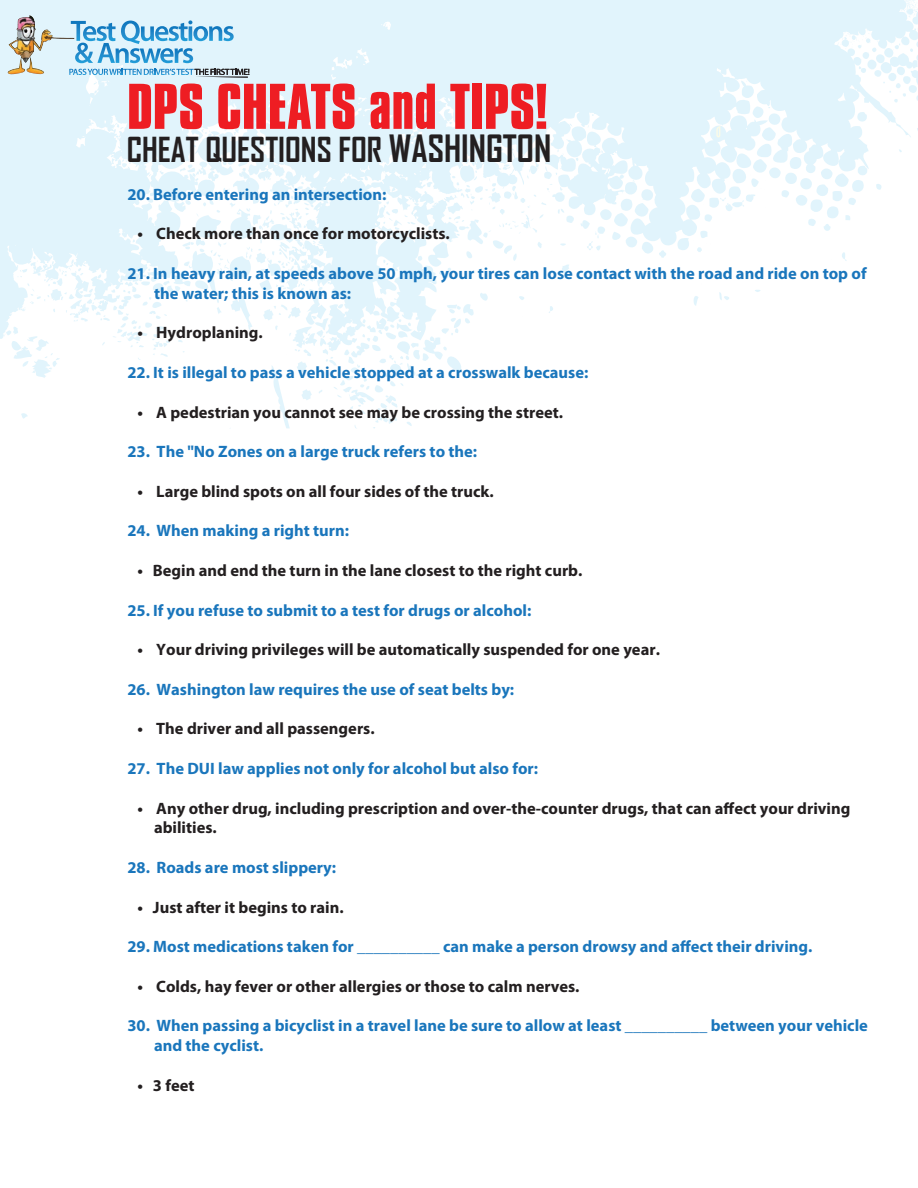
<style>
.page{position:relative;width:918px;height:1188px;background:#fff}
.page>*{position:absolute;margin:0;border:0;box-sizing:border-box;transform-origin:0 0}
.t1{font:700 55.5px "Compacta BT";color:#ee1d23}
.t2{font:700 33px "Agency FB";color:#231f20}
.t3{font:700 16.5px/19.8px "Myriad Pro";color:#1a76bc}
.t4{font:700 16.5px/19.8px "Myriad Pro";color:#231f20}
.s1{font-size:36px}
</style>
<div class="page">
<svg style="left:0;top:0;width:918px;height:428px"></svg>
<svg style="left:71px;top:20px;width:163px;height:43px;background:#9fcfea"></svg>
<svg style="left:69px;top:69px;width:180px;height:9px;background:#9cbed1"></svg>
<img style="left:8px;top:15px;width:21px;height:59px">
<svg style="left:715px;top:125px;width:6px;height:14px"></svg>
<p class="t1" style="left:127px;top:73px;width:422px">DPS CHEATS and TIPS!</p>
<p class="t2" style="left:127px;top:129px;width:426px">CHEAT QUESTIONS FOR <span class="s1">WASHINGTON</span></p>
<p class="t3" style="left:127px;top:184px;width:260px">20. Before entering an intersection:</p>
<p class="t4" style="left:137px;top:223px;width:314px">• Check more than once for motorcyclists.</p>
<p class="t3" style="left:154px;top:263px;width:714px;text-indent:-27px">21. In heavy rain, at speeds above 50 mph, your tires can lose contact with the road and ride on top of the water; this is known as:</p>
<p class="t4" style="left:137px;top:322px;width:127px">• Hydroplaning.</p>
<p class="t3" style="left:127px;top:362px;width:463px">22. It is illegal to pass a vehicle stopped at a crosswalk because:</p>
<p class="t4" style="left:137px;top:402px;width:427px">• A pedestrian you cannot see may be crossing the street.</p>
<p class="t3" style="left:127px;top:441px;width:351px">23. The "No Zones on a large truck refers to the:</p>
<p class="t4" style="left:137px;top:481px;width:358px">• Large blind spots on all four sides of the truck.</p>
<p class="t3" style="left:127px;top:520px;width:223px">24. When making a right turn:</p>
<p class="t4" style="left:137px;top:560px;width:447px">• Begin and end the turn in the lane closest to the right curb.</p>
<p class="t3" style="left:127px;top:600px;width:406px">25. If you refuse to submit to a test for drugs or alcohol:</p>
<p class="t4" style="left:137px;top:639px;width:524px">• Your driving privileges will be automatically suspended for one year.</p>
<p class="t3" style="left:127px;top:679px;width:388px">26. Washington law requires the use of seat belts by:</p>
<p class="t4" style="left:137px;top:718px;width:239px">• The driver and all passengers.</p>
<p class="t3" style="left:127px;top:758px;width:412px">27. The DUI law applies not only for alcohol but also for:</p>
<p class="t4" style="left:154px;top:798px;width:698px;text-indent:-17px">• Any other drug, including prescription and over-the-counter drugs, that can affect your driving abilities.</p>
<p class="t3" style="left:127px;top:857px;width:210px">28. Roads are most slippery:</p>
<p class="t4" style="left:137px;top:897px;width:208px">• Just after it begins to rain.</p>
<p class="t3" style="left:127px;top:936px;width:687px">29. Most medications taken for __________ can make a person drowsy and affect their driving.</p>
<p class="t4" style="left:137px;top:976px;width:444px">• Colds, hay fever or other allergies or those to calm nerves.</p>
<p class="t3" style="left:154px;top:1015px;width:715px;text-indent:-27px">30. When passing a bicyclist in a travel lane be sure to allow at least __________ between your vehicle and the cyclist.</p>
<p class="t4" style="left:137px;top:1075px;width:59px">• 3 feet</p>
</div>
